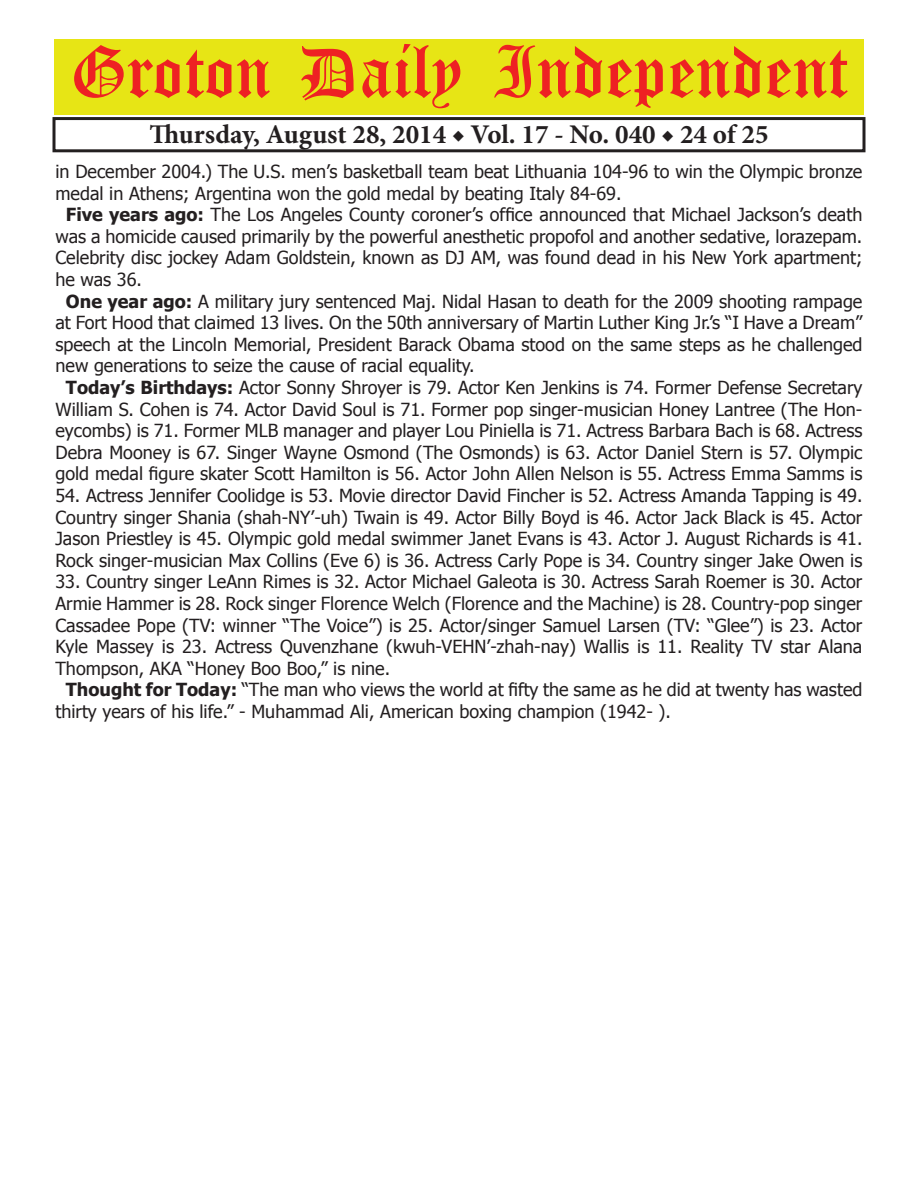
<style>
.page{position:relative;width:918px;height:1188px;background:#fff}
.page>*{position:absolute;margin:0;border:0;box-sizing:border-box;transform-origin:0 0}
.t1{font:54px "Old English Five";color:#ee2123}
.t2{font:700 27px "Minion Pro";color:#231f20}
.t3{font:18px/21.6px "Tahoma";color:#231f20;text-align:justify}
.s1{font-weight:700}
</style>
<div class="page">
<div style="left:52px;top:117px;width:814px;height:35px;border:3px solid #231f20"></div>
<div style="left:54px;top:40px;width:810px;height:75px;background:#e7e515"></div>
<h1 class="t1" style="left:70px;top:47px;width:779px">Groton Daily Independent</h1>
<h2 class="t2" style="left:149px;top:116px;width:621px">Thursday, August 28, 2014 ◆ Vol. 17 - No. 040 ◆ 24 of 25</h2>
<p class="t3" style="left:56px;top:160px;width:808px">in December 2004.) The U.S. men’s basketball team beat Lithuania 104-96 to win the Olympic bronze</p>
<p class="t3" style="left:56px;top:181px;width:568px">medal in Athens; Argentina won the gold medal by beating Italy 84-69.</p>
<p class="t3" style="left:66px;top:203px;width:798px"><span class="s1">Five years ago:</span> The Los Angeles County coroner’s office announced that Michael Jackson’s death</p>
<p class="t3" style="left:56px;top:225px;width:808px">was a homicide caused primarily by the powerful anesthetic propofol and another sedative, lorazepam.</p>
<p class="t3" style="left:56px;top:246px;width:808px">Celebrity disc jockey Adam Goldstein, known as DJ AM, was found dead in his New York apartment;</p>
<p class="t3" style="left:56px;top:268px;width:88px">he was 36.</p>
<p class="t3" style="left:66px;top:289px;width:798px"><span class="s1">One year ago:</span> A military jury sentenced Maj. Nidal Hasan to death for the 2009 shooting rampage</p>
<p class="t3" style="left:56px;top:311px;width:808px">at Fort Hood that claimed 13 lives. On the 50th anniversary of Martin Luther King Jr.’s “I Have a Dream”</p>
<p class="t3" style="left:56px;top:333px;width:809px">speech at the Lincoln Memorial, President Barack Obama stood on the same steps as he challenged</p>
<p class="t3" style="left:56px;top:354px;width:421px">new generations to seize the cause of racial equality.</p>
<p class="t3" style="left:66px;top:376px;width:798px"><span class="s1">Today’s Birthdays:</span> Actor Sonny Shroyer is 79. Actor Ken Jenkins is 74. Former Defense Secretary</p>
<p class="t3" style="left:55px;top:397px;width:808px">William S. Cohen is 74. Actor David Soul is 71. Former pop singer-musician Honey Lantree (The Hon-</p>
<p class="t3" style="left:55px;top:419px;width:808px">eycombs) is 71. Former MLB manager and player Lou Piniella is 71. Actress Barbara Bach is 68. Actress</p>
<p class="t3" style="left:55px;top:441px;width:808px">Debra Mooney is 67. Singer Wayne Osmond (The Osmonds) is 63. Actor Daniel Stern is 57. Olympic</p>
<p class="t3" style="left:55px;top:462px;width:808px">gold medal figure skater Scott Hamilton is 56. Actor John Allen Nelson is 55. Actress Emma Samms is</p>
<p class="t3" style="left:55px;top:484px;width:809px">54. Actress Jennifer Coolidge is 53. Movie director David Fincher is 52. Actress Amanda Tapping is 49.<br>Country singer Shania (shah-NY’-uh) Twain is 49. Actor Billy Boyd is 46. Actor Jack Black is 45. Actor Jason Priestley is 45. Olympic gold medal swimmer Janet Evans is 43. Actor J. August Richards is 41.<br>Rock singer-musician Max Collins (Eve 6) is 36. Actress Carly Pope is 34. Country singer Jake Owen is</p>
<p class="t3" style="left:55px;top:570px;width:808px">33. Country singer LeAnn Rimes is 32. Actor Michael Galeota is 30. Actress Sarah Roemer is 30. Actor</p>
<p class="t3" style="left:55px;top:592px;width:808px">Armie Hammer is 28. Rock singer Florence Welch (Florence and the Machine) is 28. Country-pop singer</p>
<p class="t3" style="left:55px;top:613px;width:808px">Cassadee Pope (TV: winner “The Voice”) is 25. Actor/singer Samuel Larsen (TV: “Glee”) is 23. Actor</p>
<p class="t3" style="left:55px;top:635px;width:808px">Kyle Massey is 23. Actress Quvenzhane (kwuh-VEHN’-zhah-nay) Wallis is 11. Reality TV star Alana</p>
<p class="t3" style="left:55px;top:657px;width:336px">Thompson, AKA “Honey Boo Boo,” is nine.</p>
<p class="t3" style="left:66px;top:678px;width:798px"><span class="s1">Thought for Today:</span> “The man who views the world at fifty the same as he did at twenty has wasted</p>
<p class="t3" style="left:55px;top:700px;width:617px">thirty years of his life.” - Muhammad Ali, American boxing champion (1942- ).</p>
</div>
